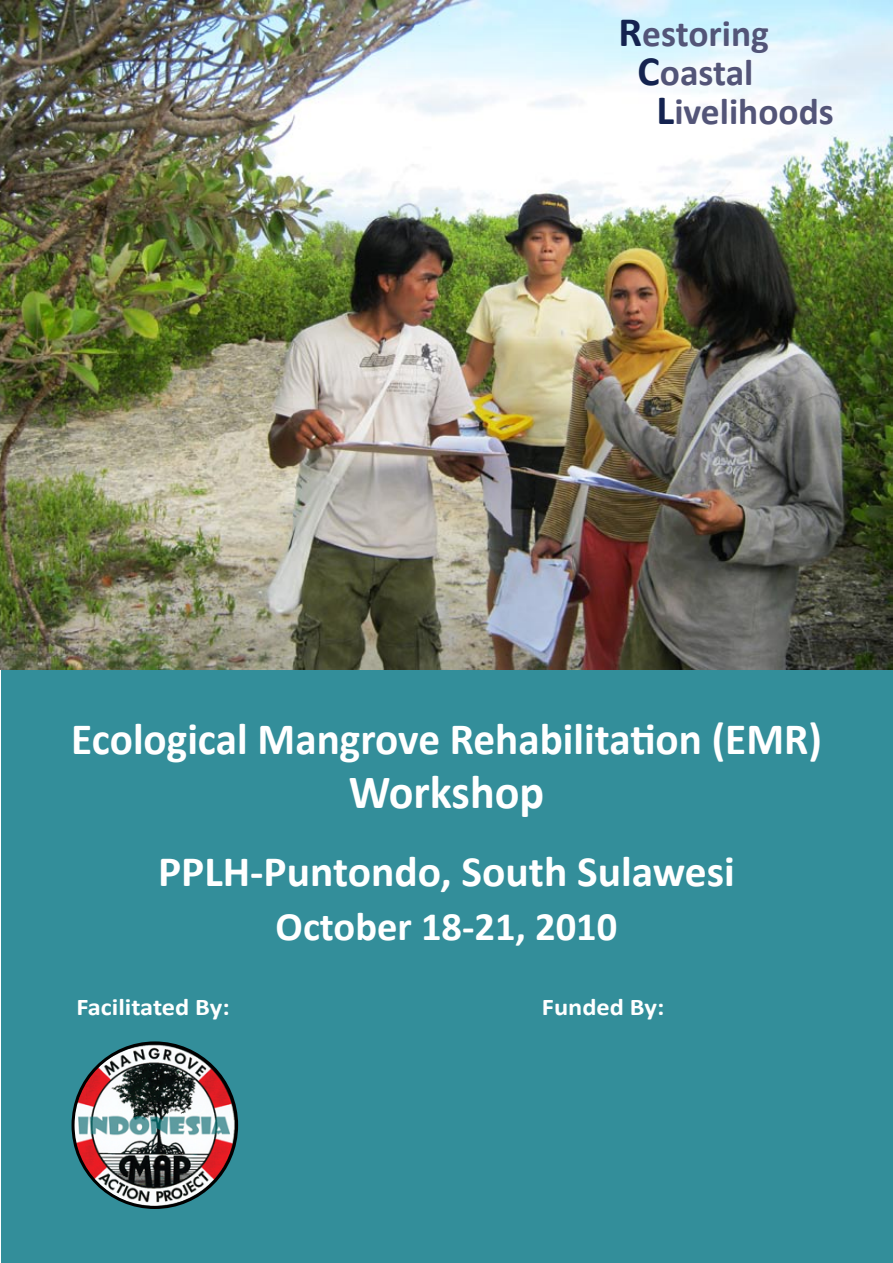
<style>
.page{position:relative;width:893px;height:1263px;background:#fff}
.page>*{position:absolute;margin:0;border:0;box-sizing:border-box;transform-origin:0 0}
.t1{font:700 48px "Calibri";color:#fff;scale:.96 1}
.t2{font:700 45px "Calibri";color:#fff;scale:.96 1}
.t3{font:700 43.5px "Calibri";color:#fff}
.t4{font:700 40.5px "Calibri";color:#fff}
.t5{font:700 37.5px "Calibri";color:#535578}
.t6{font:700 24px "Calibri";color:#fff;scale:1.1 1}
.s1{font-size:42px;color:#142350}
</style>
<div class="page">
<div style="left:1px;top:0;width:891px;height:1262px;background:#338e9a"></div>
<img style="left:73px;top:1045px;width:164px;height:162px">
<img style="left:0;top:0;width:893px;height:670px">
<p class="t5" style="left:619px;top:10px;width:152px"><span class="s1">R</span>estoring</p>
<p class="t5" style="left:638px;top:49px;width:117px"><span class="s1">C</span>oastal</p>
<p class="t5" style="left:657px;top:88px;width:179px"><span class="s1">L</span>ivelihoods</p>
<p class="t2" style="left:71px;top:711px;width:783px">Ecological Mangrove Rehabilitation (EMR)</p>
<p class="t1" style="left:349px;top:763px;width:205px">Workshop</p>
<p class="t3" style="left:158px;top:845px;width:578px">PPLH-Puntondo, South Sulawesi</p>
<p class="t4" style="left:276px;top:902px;width:343px">October 18-21, 2010</p>
<p class="t6" style="left:76px;top:992px;width:141px">Facilitated By:</p>
<p class="t6" style="left:542px;top:992px;width:113px">Funded By:</p>
</div>
